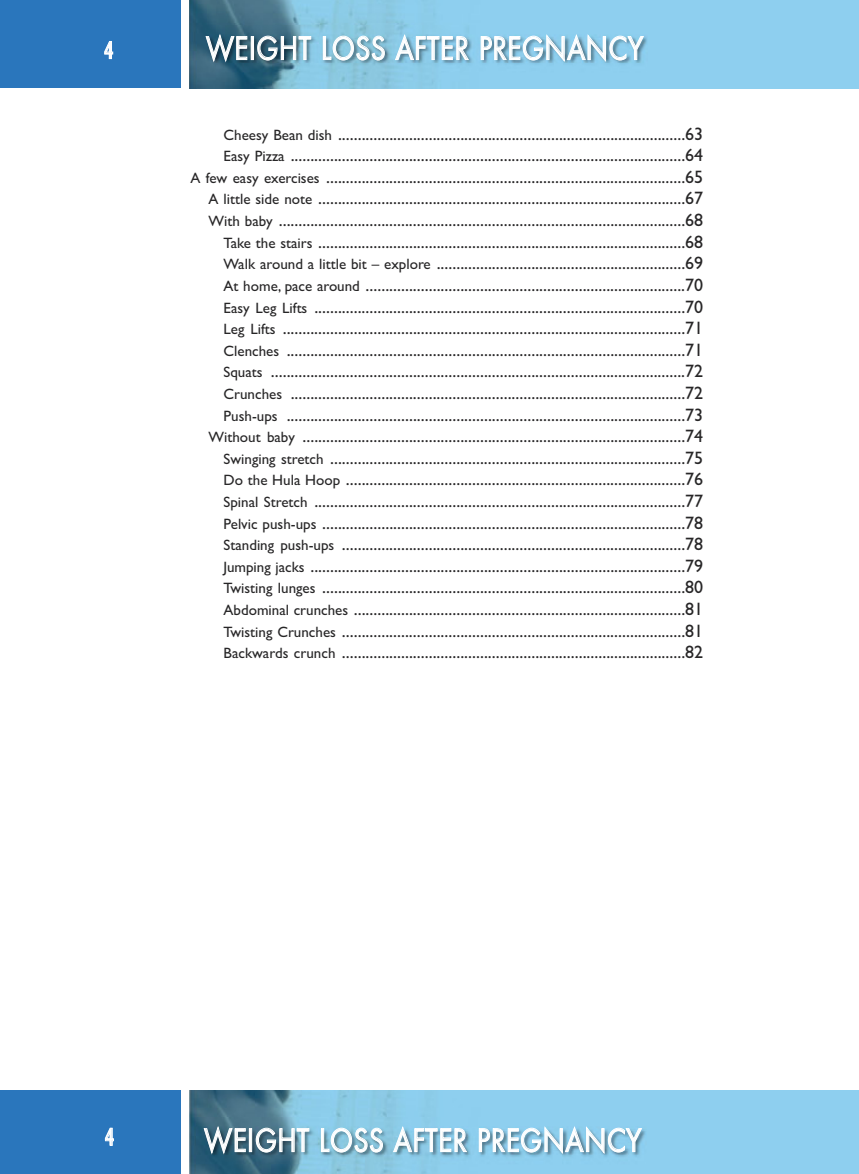
<style>
.page{position:relative;width:859px;height:1174px;background:#fff}
.page>*{position:absolute;margin:0;border:0;box-sizing:border-box;transform-origin:0 0}
.t1{font:34.5px "Futura Cnd Norma";letter-spacing:.01em;color:#fff}
.t2{font:500 condensed 24px "Futura BT";color:#fff}
.t3{font:18px/21.6px "Gill Sans";color:#272627;text-align:right}
.s1{font-size:15px}
</style>
<div class="page">
<div style="left:0;top:0;width:181px;height:88px;background:#2a76bc"></div>
<img style="left:189px;top:0;width:670px;height:88px">
<div style="left:0;top:1090px;width:181px;height:84px;background:#2a76bc"></div>
<img style="left:189px;top:1090px;width:670px;height:84px">
<img style="left:198px;top:25px;width:661px;height:64px">
<img style="left:196px;top:1117px;width:642px;height:57px">
<h2 class="t2" style="left:104px;top:36px;width:11px">4</h2>
<h1 class="t1" style="left:206px;top:33px;width:439px">XFJHIU MPTT BGUFS QSFHOBODZ</h1>
<p class="t3" style="left:191px;top:123px;width:514px"><span class="s1">Cheesy Bean dish</span> ........................................................................................63<br><span class="s1">Easy Pizza</span> ....................................................................................................64<br><span class="s1">A few easy exercises</span> ...........................................................................................65<br><span class="s1">A little side note</span> .............................................................................................67<br><span class="s1">With baby</span> .......................................................................................................68<br><span class="s1">Take the stairs</span> .............................................................................................68<br><span class="s1">Walk around a little bit – explore</span> ...............................................................69<br><span class="s1">At home, pace around</span> .................................................................................70<br><span class="s1">Easy Leg Lifts</span> ..............................................................................................70<br><span class="s1">Leg Lifts</span> ......................................................................................................71<br><span class="s1">Clenches</span> .....................................................................................................71<br><span class="s1">Squats</span> .........................................................................................................72<br><span class="s1">Crunches</span> ....................................................................................................72<br><span class="s1">Push-ups</span> .....................................................................................................73<br><span class="s1">Without baby</span> .................................................................................................74<br><span class="s1">Swinging stretch</span> ..........................................................................................75<br><span class="s1">Do the Hula Hoop</span> ......................................................................................76<br><span class="s1">Spinal Stretch</span> ..............................................................................................77<br><span class="s1">Pelvic push-ups</span> ............................................................................................78<br><span class="s1">Standing push-ups</span> .......................................................................................78<br><span class="s1">Jumping jacks</span> ...............................................................................................79<br><span class="s1">Twisting lunges</span> ............................................................................................80<br><span class="s1">Abdominal crunches</span> ....................................................................................81<br><span class="s1">Twisting Crunches</span> .......................................................................................81<br><span class="s1">Backwards crunch</span> .......................................................................................82</p>
<h2 class="t2" style="left:105px;top:1123px;width:11px">4</h2>
<h1 class="t1" style="left:204px;top:1125px;width:439px">XFJHIU MPTT BGUFS QSFHOBODZ</h1>
</div>
